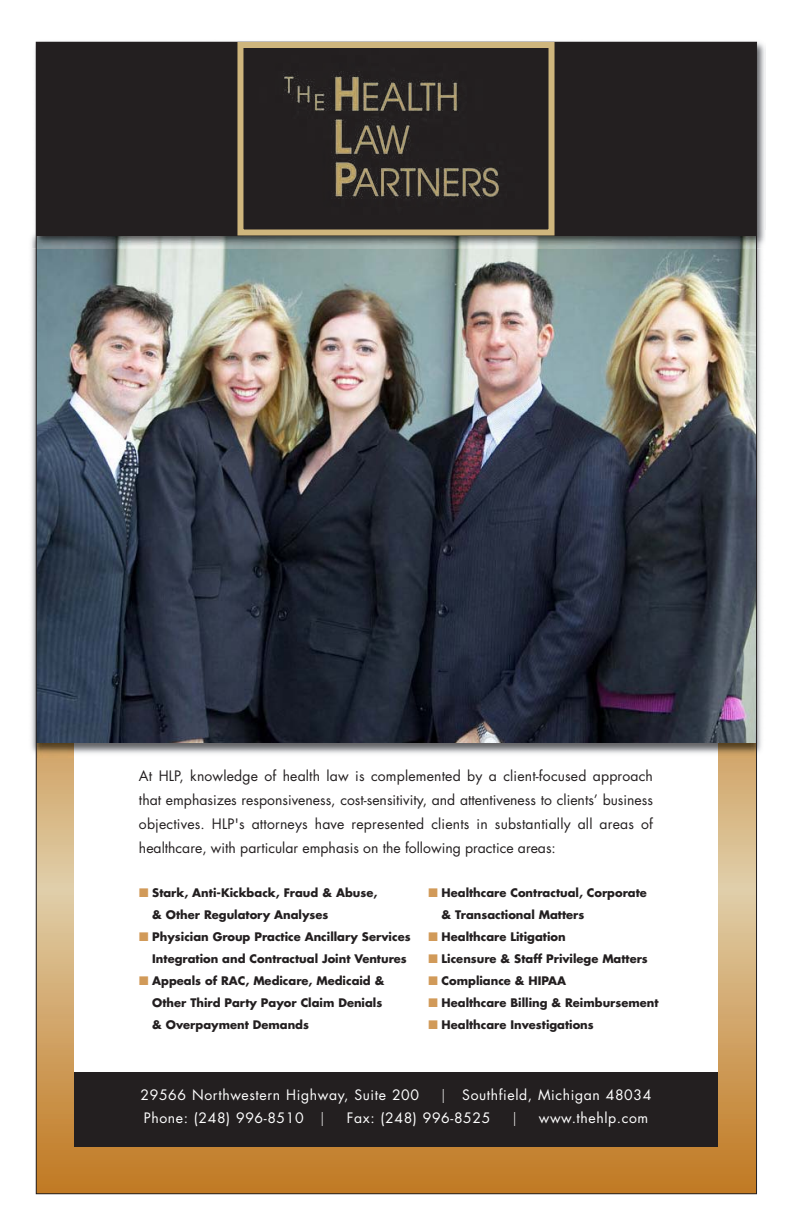
<style>
.page{position:relative;width:792px;height:1224px;background:#fff}
.page>*{position:absolute;margin:0;border:0;box-sizing:border-box;transform-origin:0 0}
.t1{font:14px/24px "Futura";color:#231f20;text-align:justify}
.t2{font:14px "Futura";letter-spacing:.045em;color:#fff}
.t3{font:300 14px "Futura";color:#fff}
.t4{font:700 11.5px/22px "Futura";color:#231f20}
.s1{color:#d19a59}
.s2{font-weight:300}
</style>
<div class="page">
<svg style="left:38px;top:757px;width:717px;height:435px;background:#c9944e"></svg>
<div style="left:74px;top:452px;width:644px;height:694px;background:#fff"></div>
<img style="left:718px;top:743px;width:37px;height:14px">
<img style="left:38px;top:743px;width:36px;height:14px">
<img style="left:74px;top:743px;width:644px;height:14px">
<img style="left:38px;top:248px;width:717px;height:495px">
<div style="left:74px;top:1072px;width:644px;height:74px;background:#231f20"></div>
<img style="left:32px;top:41px;width:734px;height:207px">
<img style="left:38px;top:235px;width:717px;height:13px">
<div style="left:36px;top:42px;width:720px;height:193px;background:#231f20"></div>
<img style="left:283px;top:71px;width:216px;height:128px">
<div style="left:237px;top:42px;width:318px;height:193px;border:6px solid #cfb67d"></div>
<p class="t1" style="left:139px;top:765px;width:516px">At HLP, knowledge of health law is complemented by a client-focused approach that emphasizes responsiveness, cost-sensitivity, and attentiveness to clients’ business objectives. HLP's attorneys have represented clients in substantially all areas of healthcare, with particular emphasis on the following practice areas:</p>
<p class="t4" style="left:152px;top:883px;width:227px;text-indent:-13px"><span class="s1">■</span> Stark, Anti-Kickback, Fraud &amp; Abuse, &amp; Other Regulatory Analyses</p>
<p class="t4" style="left:152px;top:927px;width:260px;text-indent:-13px"><span class="s1">■</span> Physician Group Practice Ancillary Services<br>Integration and Contractual Joint Ventures</p>
<p class="t4" style="left:152px;top:971px;width:234px;text-indent:-13px"><span class="s1">■</span> Appeals of RAC, Medicare, Medicaid &amp;<br>Other Third Party Payor Claim Denials &amp; Overpayment Demands</p>
<p class="t4" style="left:442px;top:883px;width:207px;text-indent:-13px"><span class="s1">■</span> Healthcare Contractual, Corporate &amp; Transactional Matters</p>
<p class="t4" style="left:428px;top:927px;width:139px"><span class="s1">■</span> Healthcare Litigation</p>
<p class="t4" style="left:428px;top:949px;width:221px"><span class="s1">■</span> Licensure &amp; Staff Privilege Matters</p>
<p class="t4" style="left:428px;top:971px;width:139px"><span class="s1">■</span> Compliance &amp; HIPAA</p>
<p class="t4" style="left:428px;top:993px;width:232px"><span class="s1">■</span> Healthcare Billing &amp; Reimbursement</p>
<p class="t4" style="left:428px;top:1015px;width:167px"><span class="s1">■</span> Healthcare Investigations</p>
<p class="t2" style="left:141px;top:1088px;width:280px">29566 Northwestern Highway, Suite 200</p>
<p class="t2" style="left:441px;top:1088px;width:212px"><span class="s2">|</span> Southfield, Michigan 48034</p>
<p class="t2" style="left:144px;top:1111px;width:183px">Phone: (248) 996-8510 <span class="s2">|</span></p>
<p class="t2" style="left:347px;top:1111px;width:145px">Fax: (248) 996-8525</p>
<p class="t3" style="left:512px;top:1111px;width:6px">|</p>
<p class="t2" style="left:539px;top:1111px;width:111px">www.thehlp.com</p>
</div>
